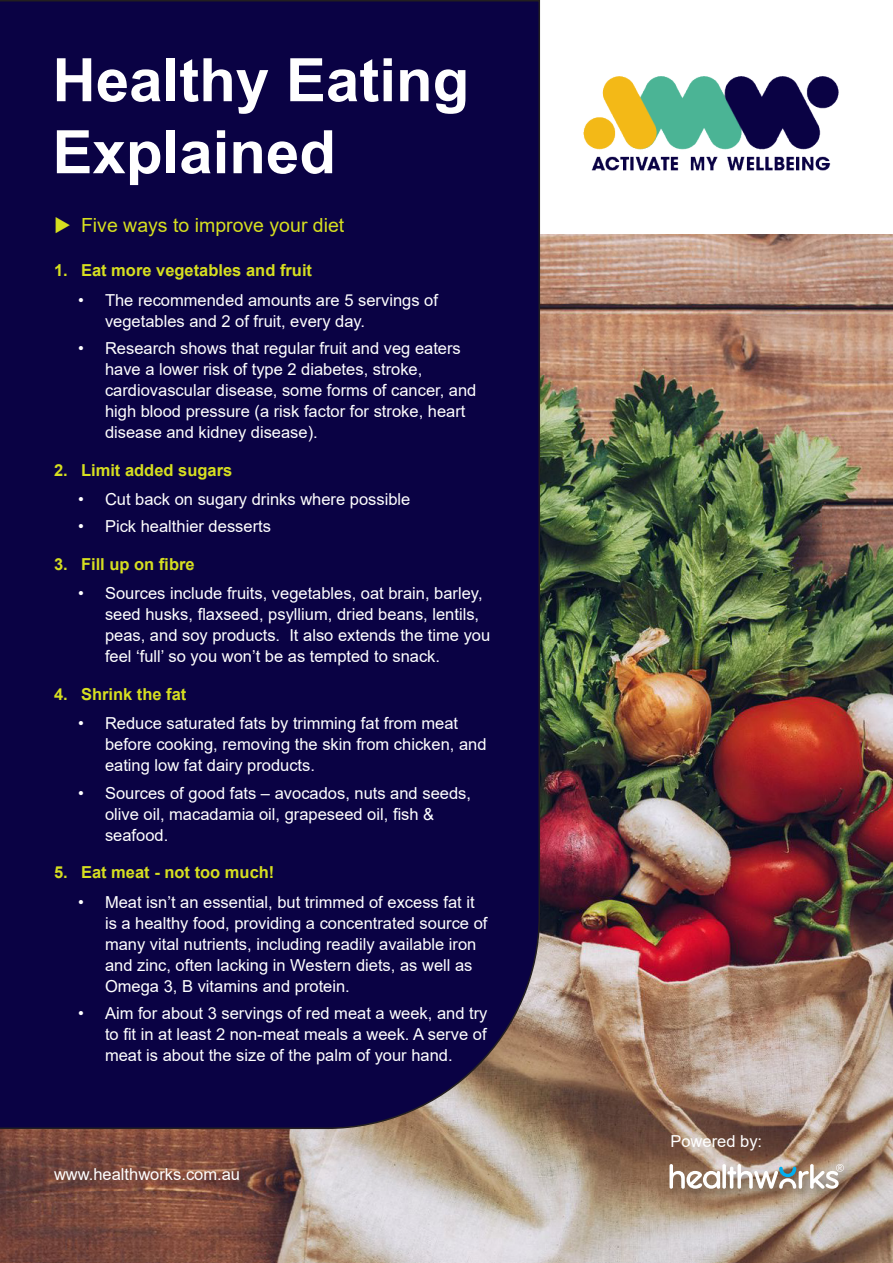
<style>
.page{position:relative;width:893px;height:1263px;background:#fff}
.page>*{position:absolute;margin:0;border:0;box-sizing:border-box;transform-origin:0 0}
.Heading{font:700 60px/72px "Arial";color:#fff}
.t1{font:19.5px "Arial";color:#d6df20}
.t2{font:16.5px/21px "Arial";color:#fff}
.t3{font:700 16.5px "Arial";color:#d6df20}
</style>
<div class="page">
<img style="left:0;top:235px;width:893px;height:1028px">
<div style="left:0;top:0;width:541px;height:1130px;background:#0a0244"></div>
<img style="left:583px;top:77px;width:256px;height:94px">
<div style="left:667px;top:1161px;width:190px;height:41px;background:#231f20;opacity:.5"></div>
<svg style="left:669px;top:1164px;width:51px;height:25px"></svg>
<svg style="left:722px;top:1164px;width:4px;height:25px"></svg>
<svg style="left:727px;top:1164px;width:117px;height:25px"></svg>
<svg style="left:56px;top:217px;width:14px;height:17px"></svg>
<p class="Heading" style="left:52px;top:45px;width:418px">Healthy Eating<br>Explained</p>
<p class="t1" style="left:81px;top:212px;width:265px">Five ways to improve your diet</p>
<p class="t3" style="left:54px;top:259px;width:260px">1. Eat more vegetables and fruit</p>
<p class="t2" style="left:105px;top:289px;width:334px;text-indent:-27px">• The recommended amounts are 5 servings of vegetables and 2 of fruit, every day.</p>
<p class="t2" style="left:105px;top:338px;width:373px;text-indent:-27px">• Research shows that regular fruit and veg eaters have a lower risk of type 2 diabetes, stroke, cardiovascular disease, some forms of cancer, and high blood pressure (a risk factor for stroke, heart disease and kidney disease).</p>
<p class="t3" style="left:54px;top:458px;width:180px">2. Limit added sugars</p>
<p class="t2" style="left:78px;top:489px;width:334px">• Cut back on sugary drinks where possible</p>
<p class="t2" style="left:78px;top:516px;width:194px">• Pick healthier desserts</p>
<p class="t3" style="left:54px;top:552px;width:142px">3. Fill up on fibre</p>
<p class="t2" style="left:105px;top:583px;width:387px;text-indent:-27px">• Sources include fruits, vegetables, oat brain, barley, seed husks, flaxseed, psyllium, dried beans, lentils, peas, and soy products. It also extends the time you feel ‘full’ so you won’t be as tempted to snack.</p>
<p class="t3" style="left:54px;top:682px;width:134px">4. Shrink the fat</p>
<p class="t2" style="left:105px;top:713px;width:383px;text-indent:-27px">• Reduce saturated fats by trimming fat from meat before cooking, removing the skin from chicken, and eating low fat dairy products.</p>
<p class="t2" style="left:105px;top:782px;width:367px;text-indent:-27px">• Sources of good fats – avocados, nuts and seeds, olive oil, macadamia oil, grapeseed oil, fish &amp; seafood.</p>
<p class="t3" style="left:54px;top:860px;width:222px">5. Eat meat - not too much!</p>
<p class="t2" style="left:105px;top:891px;width:384px;text-indent:-27px">• Meat isn’t an essential, but trimmed of excess fat it is a healthy food, providing a concentrated source of many vital nutrients, including readily available iron and zinc, often lacking in Western diets, as well as Omega 3, B vitamins and protein.</p>
<p class="t2" style="left:105px;top:1002px;width:384px;text-align:justify;text-indent:-27px">• Aim for about 3 servings of red meat a week, and try to fit in at least 2 non-meat meals a week. A serve of meat is about the size of the palm of your hand.</p>
<p class="t2" style="left:54px;top:1164px;width:188px">www.healthworks.com.au</p>
<p class="t2" style="left:670px;top:1130px;width:93px">Powered by:</p>
</div>
